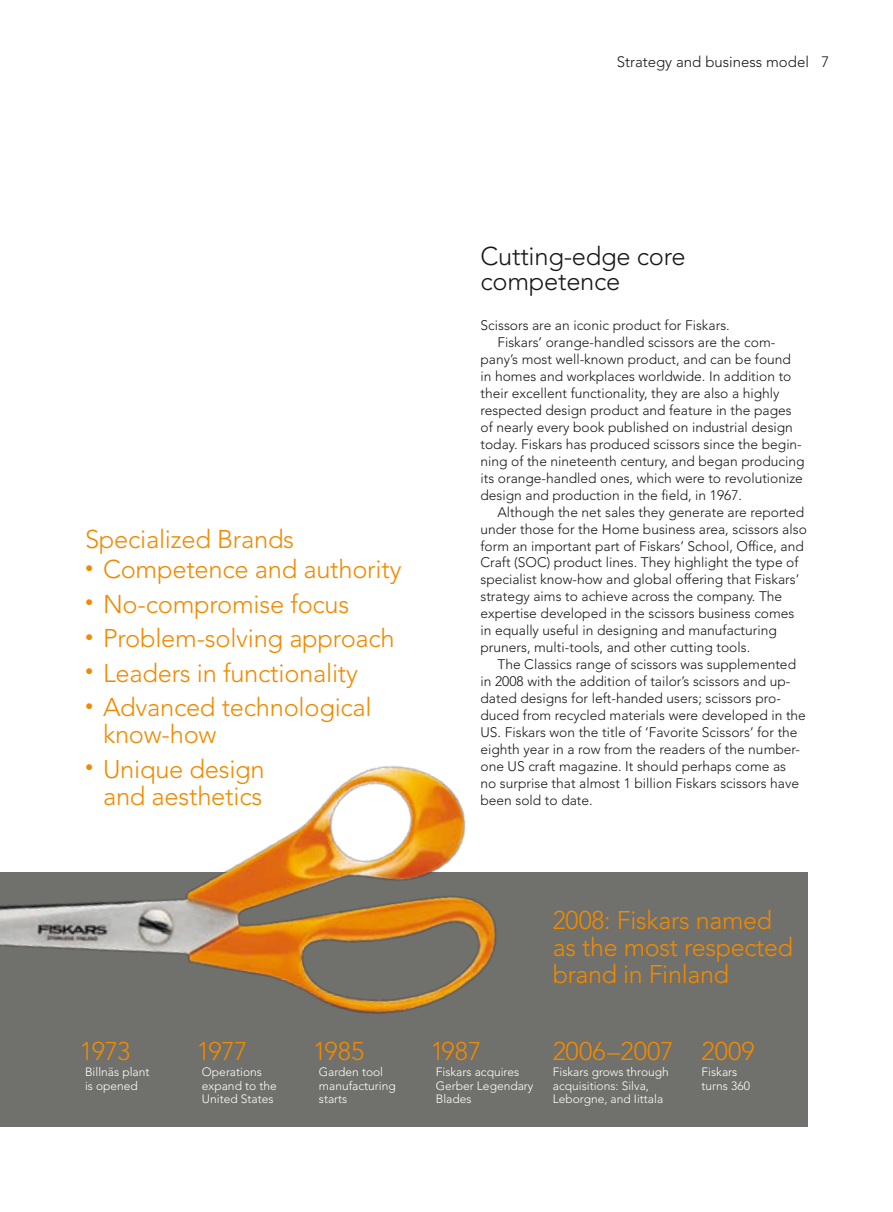
<style>
.page{position:relative;width:893px;height:1212px;background:#fff}
.page>*{position:absolute;margin:0;border:0;box-sizing:border-box;transform-origin:0 0}
.t1{font:300 25.5px/27px "Avenir LT Std";letter-spacing:-.01em;color:#f08a00}
.t2{font:300 25.5px/25.5px "Avenir LT Std";letter-spacing:-.01em;color:#1a171c}
.t3{font:300 15px "Avenir LT Std";color:#1a171c}
.t4{font:300 13.8px "Avenir LT Std";color:#1a171c}
.t5{font:300 12px/13.5px "Avenir LT Std";color:#fff}
</style>
<div class="page">
<div style="left:0;top:873px;width:808px;height:254px;background:#70706c"></div>
<img style="left:0;top:765px;width:584px;height:249px">
<p class="t3" style="left:617px;top:53px;width:214px">Strategy and business model 7</p>
<h1 class="t1" style="left:85px;top:526px;width:211px">Specialized Brands</h1>
<h1 class="t1" style="left:85px;top:556px;width:318px"><sup>•</sup> Competence and authority</h1>
<h1 class="t1" style="left:85px;top:591px;width:266px"><sup>•</sup> No-compromise focus</h1>
<h1 class="t1" style="left:85px;top:625px;width:311px"><sup>•</sup> Problem-solving approach</h1>
<h1 class="t1" style="left:85px;top:660px;width:274px"><sup>•</sup> Leaders in functionality</h1>
<h1 class="t1" style="left:103px;top:694px;width:270px;text-indent:-18px"><sup>•</sup> Advanced technological know-how</h1>
<h1 class="t1" style="left:85px;top:756px;width:181px;text-align:right"><sup>•</sup> Unique design and aesthetics</h1>
<h1 class="t2" style="left:480px;top:243px;width:207px">Cutting-edge core competence</h1>
<p class="t4" style="left:480px;top:317px;width:251px">Scissors are an iconic product for Fiskars.</p>
<p class="t4" style="left:497px;top:334px;width:279px">Fiskars’ orange-handled scissors are the com-</p>
<p class="t4" style="left:480px;top:351px;width:312px">pany’s most well-known product, and can be found</p>
<p class="t4" style="left:480px;top:368px;width:312px">in homes and workplaces worldwide. In addition to</p>
<p class="t4" style="left:480px;top:385px;width:301px">their excellent functionality, they are also a highly</p>
<p class="t4" style="left:480px;top:402px;width:313px">respected design product and feature in the pages</p>
<p class="t4" style="left:480px;top:419px;width:314px">of nearly every book published on industrial design</p>
<p class="t4" style="left:480px;top:436px;width:323px">today. Fiskars has produced scissors since the begin-</p>
<p class="t4" style="left:480px;top:453px;width:325px">ning of the nineteenth century, and began producing</p>
<p class="t4" style="left:480px;top:470px;width:324px">its orange-handled ones, which were to revolutionize</p>
<p class="t4" style="left:480px;top:487px;width:263px">design and production in the field, in 1967.</p>
<p class="t4" style="left:497px;top:504px;width:308px">Although the net sales they generate are reported</p>
<p class="t4" style="left:480px;top:521px;width:328px">under those for the Home business area, scissors also</p>
<p class="t4" style="left:480px;top:538px;width:325px">form an important part of Fiskars’ School, Office, and</p>
<p class="t4" style="left:480px;top:555px;width:320px">Craft (SOC) product lines. They highlight the type of</p>
<p class="t4" style="left:480px;top:571px;width:320px">specialist know-how and global offering that Fiskars’</p>
<p class="t4" style="left:480px;top:588px;width:303px">strategy aims to achieve across the company. The</p>
<p class="t4" style="left:480px;top:605px;width:315px">expertise developed in the scissors business comes</p>
<p class="t4" style="left:480px;top:622px;width:298px">in equally useful in designing and manufacturing</p>
<p class="t4" style="left:480px;top:639px;width:271px">pruners, multi-tools, and other cutting tools.</p>
<p class="t4" style="left:497px;top:656px;width:300px">The Classics range of scissors was supplemented</p>
<p class="t4" style="left:480px;top:673px;width:310px">in 2008 with the addition of tailor’s scissors and up-</p>
<p class="t4" style="left:480px;top:690px;width:302px">dated designs for left-handed users; scissors pro-</p>
<p class="t4" style="left:480px;top:707px;width:327px">duced from recycled materials were developed in the</p>
<p class="t4" style="left:480px;top:724px;width:319px">US. Fiskars won the title of ‘Favorite Scissors’ for the</p>
<p class="t4" style="left:480px;top:741px;width:321px">eighth year in a row from the readers of the number-</p>
<p class="t4" style="left:480px;top:758px;width:307px">one US craft magazine. It should perhaps come as</p>
<p class="t4" style="left:480px;top:775px;width:320px">no surprise that almost 1 billion Fiskars scissors have</p>
<p class="t4" style="left:480px;top:792px;width:114px">been sold to date.</p>
<h1 class="t1" style="left:80px;top:1037px;width:52px">1973</h1>
<p class="t5" style="left:85px;top:1065px;width:66px">Billnäs plant is opened</p>
<h1 class="t1" style="left:197px;top:1037px;width:52px">1977</h1>
<p class="t5" style="left:202px;top:1065px;width:76px">Operations expand to the<br>United States</p>
<h1 class="t1" style="left:313px;top:1037px;width:53px">1985</h1>
<p class="t5" style="left:319px;top:1065px;width:78px">Garden tool manufacturing starts</p>
<h1 class="t1" style="left:553px;top:907px;width:242px">2008: Fiskars named as the most respected brand in Finland</h1>
<h1 class="t1" style="left:431px;top:1037px;width:52px">1987</h1>
<p class="t5" style="left:436px;top:1065px;width:99px">Fiskars acquires<br>Gerber Legendary<br>Blades</p>
<h1 class="t1" style="left:553px;top:1037px;width:122px">2006–2007</h1>
<p class="t5" style="left:553px;top:1065px;width:118px">Fiskars grows through acquisitions: Silva,<br>Leborgne, and Iittala</p>
<h1 class="t1" style="left:702px;top:1037px;width:55px">2009</h1>
<p class="t5" style="left:702px;top:1065px;width:50px">Fiskars turns 360</p>
</div>
